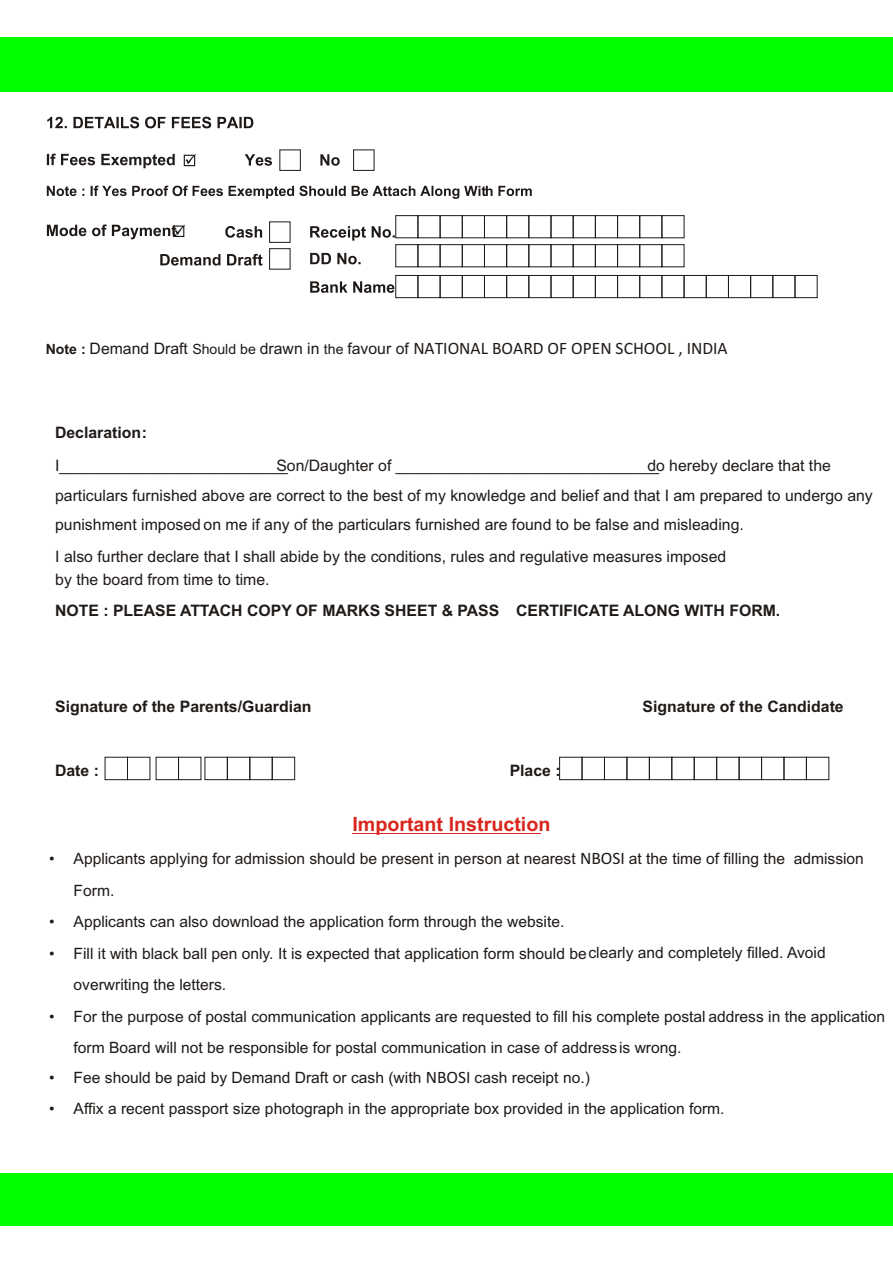
<style>
.page{position:relative;width:893px;height:1263px;background:#fff}
.page>*{position:absolute;margin:0;border:0;box-sizing:border-box;transform-origin:0 0}
.t1{font:700 19.65px "Arial";color:#d9261c}
.t2{font:17.55px "Calibri";color:#1f1a17}
.t3{font:15.75px/29.5px "Arial";color:#1f1a17}
.t4{font:700 15.75px "Arial";color:#1f1a17}
.t5{font:15.6px/31.5px "Arial";color:#1f1a17}
.s1{font-family:"Arial";font-weight:700;font-size:14.1px}
.s2{font-family:"Arial";font-size:15.75px}
.s3{font-family:"Arial";font-size:14.1px}
.s4{font-family:"Calibri";font-size:17.55px}
</style>
<div class="page">
<div style="left:105px;top:757px;width:23px;height:23px;border:1px solid #1f1a17"></div>
<div style="left:127px;top:757px;width:23px;height:23px;border:1px solid #1f1a17"></div>
<div style="left:156px;top:757px;width:23px;height:23px;border:1px solid #1f1a17"></div>
<div style="left:178px;top:757px;width:23px;height:23px;border:1px solid #1f1a17"></div>
<div style="left:205px;top:757px;width:23px;height:23px;border:1px solid #1f1a17"></div>
<div style="left:227px;top:757px;width:23px;height:23px;border:1px solid #1f1a17"></div>
<div style="left:272px;top:757px;width:23px;height:23px;border:1px solid #1f1a17"></div>
<div style="left:249px;top:757px;width:24px;height:23px;border:1px solid #1f1a17"></div>
<div style="left:559px;top:757px;width:23px;height:23px;border:1px solid #1f1a17"></div>
<div style="left:582px;top:757px;width:23px;height:23px;border:1px solid #1f1a17"></div>
<div style="left:626px;top:757px;width:24px;height:23px;border:1px solid #1f1a17"></div>
<div style="left:604px;top:757px;width:23px;height:23px;border:1px solid #1f1a17"></div>
<div style="left:716px;top:757px;width:23px;height:23px;border:1px solid #1f1a17"></div>
<div style="left:694px;top:757px;width:23px;height:23px;border:1px solid #1f1a17"></div>
<div style="left:649px;top:757px;width:23px;height:23px;border:1px solid #1f1a17"></div>
<div style="left:671px;top:757px;width:24px;height:23px;border:1px solid #1f1a17"></div>
<div style="left:739px;top:757px;width:23px;height:23px;border:1px solid #1f1a17"></div>
<div style="left:761px;top:757px;width:23px;height:23px;border:1px solid #1f1a17"></div>
<div style="left:806px;top:757px;width:23px;height:23px;border:1px solid #1f1a17"></div>
<div style="left:784px;top:757px;width:23px;height:23px;border:1px solid #1f1a17"></div>
<hr style="left:352px;top:832px;width:189px;height:1px;background:#d9261c">
<div style="left:0;top:37px;width:893px;height:54px;background:#0f0"></div>
<div style="left:0;top:1173px;width:893px;height:52px;background:#0f0"></div>
<svg style="left:47px;top:117px;width:206px;height:11px"></svg>
<svg style="left:47px;top:224px;width:138px;height:15px"></svg>
<div style="left:269px;top:221px;width:21px;height:22px;border:1px solid #1f1a17"></div>
<svg style="left:225px;top:226px;width:37px;height:12px"></svg>
<div style="left:269px;top:248px;width:21px;height:22px;border:1px solid #1f1a17"></div>
<svg style="left:160px;top:254px;width:103px;height:12px"></svg>
<svg style="left:310px;top:226px;width:85px;height:15px"></svg>
<svg style="left:310px;top:253px;width:51px;height:11px"></svg>
<svg style="left:47px;top:154px;width:128px;height:14px"></svg>
<div style="left:279px;top:150px;width:22px;height:21px;border:1px solid #1f1a17"></div>
<svg style="left:245px;top:154px;width:27px;height:12px"></svg>
<svg style="left:184px;top:154px;width:12px;height:12px"></svg>
<div style="left:353px;top:150px;width:21px;height:21px;border:1px solid #1f1a17"></div>
<svg style="left:320px;top:154px;width:20px;height:12px"></svg>
<svg style="left:310px;top:281px;width:84px;height:12px"></svg>
<div style="left:395px;top:215px;width:23px;height:23px;border:1px solid #1f1a17"></div>
<div style="left:418px;top:215px;width:22px;height:23px;border:1px solid #1f1a17"></div>
<div style="left:440px;top:215px;width:23px;height:23px;border:1px solid #1f1a17"></div>
<div style="left:462px;top:215px;width:23px;height:23px;border:1px solid #1f1a17"></div>
<div style="left:484px;top:215px;width:23px;height:23px;border:1px solid #1f1a17"></div>
<div style="left:506px;top:215px;width:23px;height:23px;border:1px solid #1f1a17"></div>
<div style="left:528px;top:215px;width:23px;height:23px;border:1px solid #1f1a17"></div>
<div style="left:551px;top:215px;width:23px;height:23px;border:1px solid #1f1a17"></div>
<div style="left:573px;top:215px;width:23px;height:23px;border:1px solid #1f1a17"></div>
<div style="left:595px;top:215px;width:23px;height:23px;border:1px solid #1f1a17"></div>
<div style="left:617px;top:215px;width:23px;height:23px;border:1px solid #1f1a17"></div>
<div style="left:639px;top:215px;width:23px;height:23px;border:1px solid #1f1a17"></div>
<div style="left:661px;top:215px;width:23px;height:23px;border:1px solid #1f1a17"></div>
<div style="left:395px;top:244px;width:23px;height:23px;border:1px solid #1f1a17"></div>
<div style="left:418px;top:244px;width:22px;height:23px;border:1px solid #1f1a17"></div>
<div style="left:440px;top:244px;width:23px;height:23px;border:1px solid #1f1a17"></div>
<div style="left:462px;top:244px;width:23px;height:23px;border:1px solid #1f1a17"></div>
<div style="left:484px;top:244px;width:23px;height:23px;border:1px solid #1f1a17"></div>
<div style="left:506px;top:244px;width:23px;height:23px;border:1px solid #1f1a17"></div>
<div style="left:528px;top:244px;width:23px;height:23px;border:1px solid #1f1a17"></div>
<div style="left:551px;top:244px;width:23px;height:23px;border:1px solid #1f1a17"></div>
<div style="left:573px;top:244px;width:23px;height:23px;border:1px solid #1f1a17"></div>
<div style="left:595px;top:244px;width:23px;height:23px;border:1px solid #1f1a17"></div>
<div style="left:617px;top:244px;width:23px;height:23px;border:1px solid #1f1a17"></div>
<div style="left:639px;top:244px;width:23px;height:23px;border:1px solid #1f1a17"></div>
<div style="left:661px;top:244px;width:23px;height:23px;border:1px solid #1f1a17"></div>
<div style="left:395px;top:275px;width:23px;height:23px;border:1px solid #1f1a17"></div>
<div style="left:418px;top:275px;width:22px;height:23px;border:1px solid #1f1a17"></div>
<div style="left:440px;top:275px;width:23px;height:23px;border:1px solid #1f1a17"></div>
<div style="left:462px;top:275px;width:23px;height:23px;border:1px solid #1f1a17"></div>
<div style="left:484px;top:275px;width:23px;height:23px;border:1px solid #1f1a17"></div>
<div style="left:506px;top:275px;width:23px;height:23px;border:1px solid #1f1a17"></div>
<div style="left:528px;top:275px;width:23px;height:23px;border:1px solid #1f1a17"></div>
<div style="left:551px;top:275px;width:23px;height:23px;border:1px solid #1f1a17"></div>
<div style="left:573px;top:275px;width:23px;height:23px;border:1px solid #1f1a17"></div>
<div style="left:595px;top:275px;width:23px;height:23px;border:1px solid #1f1a17"></div>
<div style="left:617px;top:275px;width:23px;height:23px;border:1px solid #1f1a17"></div>
<div style="left:639px;top:275px;width:23px;height:23px;border:1px solid #1f1a17"></div>
<div style="left:661px;top:275px;width:23px;height:23px;border:1px solid #1f1a17"></div>
<div style="left:795px;top:275px;width:22px;height:23px;border:1px solid #1f1a17"></div>
<div style="left:772px;top:275px;width:23px;height:23px;border:1px solid #1f1a17"></div>
<div style="left:750px;top:275px;width:23px;height:23px;border:1px solid #1f1a17"></div>
<div style="left:728px;top:275px;width:23px;height:23px;border:1px solid #1f1a17"></div>
<div style="left:706px;top:275px;width:23px;height:23px;border:1px solid #1f1a17"></div>
<div style="left:684px;top:275px;width:23px;height:23px;border:1px solid #1f1a17"></div>
<svg style="left:47px;top:186px;width:485px;height:13px"></svg>
<p class="t2" style="left:46px;top:341px;width:683px"><span class="s1">Note :</span> <span class="s2">Demand Draft</span> <span class="s3">Should be</span> <span class="s2">drawn in</span> <span class="s3">the</span> <span class="s2">favour of</span> NATIONAL BOARD OF OPEN SCHOOL , INDIA</p>
<p class="t4" style="left:55px;top:427px;width:93px">Declaration :</p>
<p class="t3" style="left:55px;top:452px;width:234px">I__________________________</p>
<p class="t3" style="left:276px;top:452px;width:385px">Son/Daughter of ______________________________</p>
<p class="t3" style="left:55px;top:452px;width:819px;text-indent:592px">do hereby declare that the particulars furnished above are correct to the best of my knowledge and belief and that I am prepared to undergo any punishment imposed on me if any of the particulars furnished are found to be false and misleading.</p>
<p class="t3" style="left:55px;top:546px;width:672px;line-height:23.7px">I also further declare that I shall abide by the conditions, rules and regulative measures imposed by the board from time to time.</p>
<p class="t4" style="left:55px;top:605px;width:727px">NOTE : PLEASE ATTACH COPY OF MARKS SHEET &amp; PASS CERTIFICATE ALONG WITH FORM.</p>
<p class="t4" style="left:55px;top:701px;width:258px">Signature of the Parents/Guardian</p>
<p class="t4" style="left:643px;top:701px;width:203px">Signature of the Candidate</p>
<p class="t4" style="left:55px;top:764px;width:45px">Date :</p>
<p class="t4" style="left:510px;top:765px;width:52px">Place :</p>
<p class="t1" style="left:352px;top:816px;width:200px">Important Instruction</p>
<p class="t5" style="left:74px;top:844px;width:792px;text-indent:-24px">• Applicants applying for admission should be present in person at nearest <span class="s4">NBOSI</span> at the time of filling the admission<br>Form.</p>
<p class="t5" style="left:49px;top:907px;width:517px">• Applicants can also download the application form through the website.</p>
<p class="t5" style="left:74px;top:939px;width:754px;text-indent:-24px">• Fill it with black ball pen only. It is expected that application form should be clearly and completely filled. Avoid overwriting the letters.</p>
<p class="t5" style="left:74px;top:1002px;width:813px;text-indent:-24px">• For the purpose of postal communication applicants are requested to fill his complete postal address in the application form Board will not be responsible for postal communication in case of address is wrong.</p>
<p class="t5" style="left:49px;top:1063px;width:542px">• Fee should be paid by Demand Draft or cash (with <span class="s4">NBOSI</span> cash receipt no.)</p>
<p class="t5" style="left:49px;top:1094px;width:677px">• Affix a recent passport size photograph in the appropriate box provided in the application form.</p>
</div>
